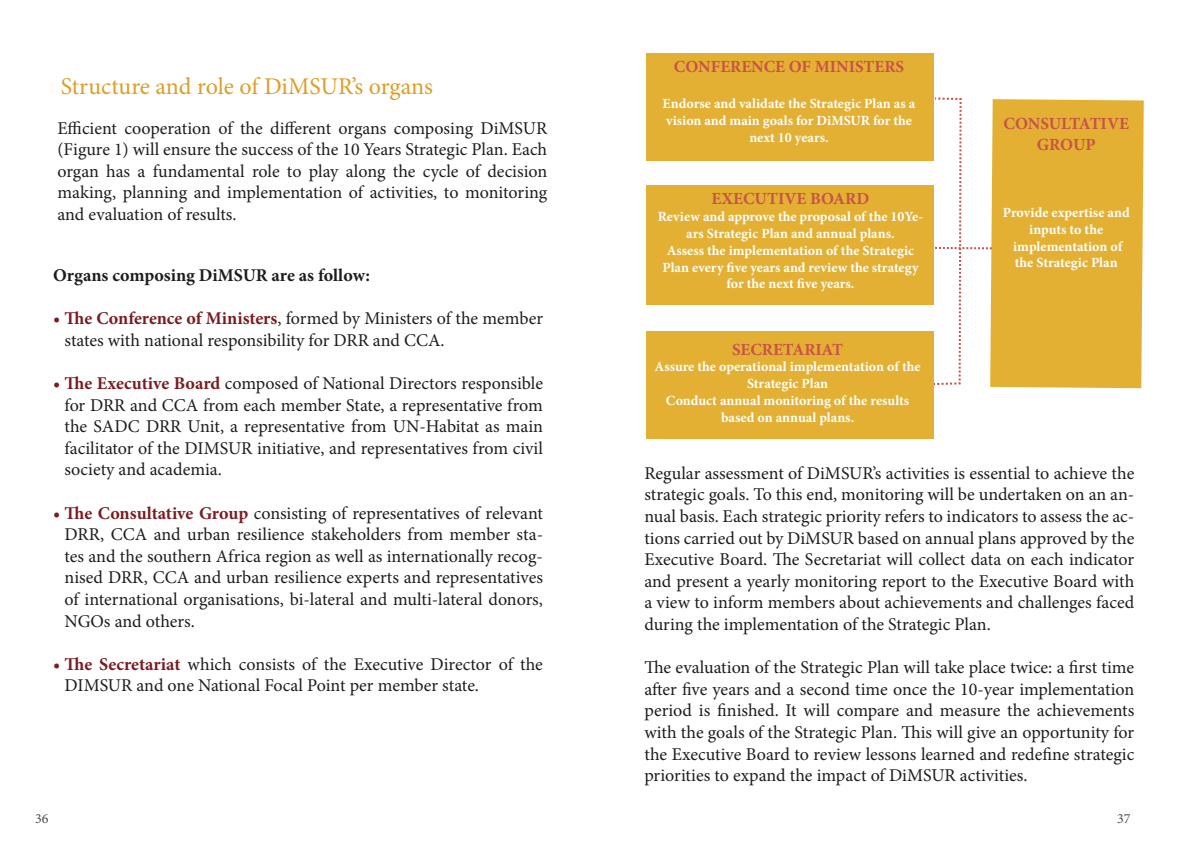
<style>
.page{position:relative;width:1191px;height:842px;background:#fff}
.page>*{position:absolute;margin:0;border:0;box-sizing:border-box;transform-origin:0 0}
.t1{font:24px "Minion Pro";letter-spacing:-.005em;color:#de9e26}
.t2{font:18px/21.6px "Minion Pro";color:#1d1d1b;text-align:justify}
.t3{font:700 18px "Minion Pro";color:#1d1d1b}
.t4{font:700 17px/20.4px "Minion Pro";color:#c9524a;text-align:center}
.t5{font:700 14px/16.8px "Minion Pro";color:#fff;text-align:center}
.t6{font:14px "Minion Pro";color:#4d4d4d}
.s1{font-weight:700;color:#7a1c21}
</style>
<div class="page">
<div style="left:646px;top:53px;width:288px;height:108px;background:#e3b033"></div>
<div style="left:646px;top:185px;width:288px;height:119px;background:#e3b033"></div>
<div style="left:646px;top:331px;width:288px;height:108px;background:#e3b033"></div>
<div style="left:990px;top:99px;width:153px;height:289px;background:#e3b033"></div>
<svg style="left:932px;top:97px;width:61px;height:289px"></svg>
<h1 class="t1" style="left:61px;top:70px;width:373px">Structure and role of DiMSUR’s organs</h1>
<p class="t2" style="left:57px;top:117px;width:491px">Efficient cooperation of the different organs composing DiMSUR (Figure 1) will ensure the success of the 10 Years Strategic Plan. Each organ has a fundamental role to play along the cycle of decision making, planning and implementation of activities, to monitoring and evaluation of results.</p>
<p class="t3" style="left:53px;top:263px;width:318px">Organs composing DiMSUR are as follow:</p>
<p class="t2" style="left:64px;top:308px;width:480px;text-indent:-11px"><span class="s1">• The Conference of Ministers</span>, formed by Ministers of the member states with national responsibility for DRR and CCA.</p>
<p class="t2" style="left:64px;top:373px;width:480px;text-indent:-11px"><span class="s1">• The Executive Board</span> composed of National Directors responsible for DRR and CCA from each member State, a representative from the SADC DRR Unit, a representative from UN-Habitat as main facilitator of the DIMSUR initiative, and representatives from civil society and academia.</p>
<p class="t2" style="left:64px;top:502px;width:480px;text-indent:-11px"><span class="s1">• The Consultative Group</span> consisting of representatives of relevant DRR, CCA and urban resilience stakeholders from member sta&shy;tes and the southern Africa region as well as internationally recog&shy;nised DRR, CCA and urban resilience experts and representatives of international organisations, bi-lateral and multi-lateral donors, NGOs and others.</p>
<p class="t2" style="left:64px;top:653px;width:480px;text-indent:-11px"><span class="s1">• The Secretariat</span> which consists of the Executive Director of the<br>DIMSUR and one National Focal Point per member state.</p>
<p class="t4" style="left:674px;top:56px;width:232px">CONFERENCE OF MINISTERS</p>
<p class="t5" style="left:662px;top:95px;width:254px">Endorse and validate the Strategic Plan as a vision and main goals for DiMSUR for the next 10 years.</p>
<p class="t4" style="left:711px;top:189px;width:159px">EXECUTIVE BOARD</p>
<p class="t5" style="left:658px;top:208px;width:267px">Review and approve the proposal of the 10Ye&shy;ars Strategic Plan and annual plans.<br>Assess the implementation of the Strategic Plan every five years and review the strategy for the next five years.</p>
<p class="t4" style="left:732px;top:339px;width:112px">SECRETARIAT</p>
<p class="t5" style="left:654px;top:358px;width:267px">Assure the operational implementation of the<br>Strategic Plan<br>Conduct annual monitoring of the results based on annual plans.</p>
<p class="t4" style="left:1003px;top:113px;width:127px">CONSULTATIVE<br>GROUP</p>
<p class="t5" style="left:1002px;top:204px;width:128px">Provide expertise and inputs to the implementation of the Strategic Plan</p>
<p class="t2" style="left:644px;top:462px;width:491px">Regular assessment of DiMSUR’s activities is essential to achieve the strategic goals. To this end, monitoring will be undertaken on an an&shy;nual basis. Each strategic priority refers to indicators to assess the ac&shy;tions carried out by DiMSUR based on annual plans approved by the Executive Board. The Secretariat will collect data on each indicator and present a yearly monitoring report to the Executive Board with a view to inform members about achievements and challenges faced during the implementation of the Strategic Plan.</p>
<p class="t2" style="left:644px;top:657px;width:491px">The evaluation of the Strategic Plan will take place twice: a first time after five years and a second time once the 10-year implementation period is finished. It will compare and measure the achievements with the goals of the Strategic Plan. This will give an opportunity for the Executive Board to review lessons learned and redefine strategic priorities to expand the impact of DiMSUR activities.</p>
<p class="t6" style="left:35px;top:809px;width:15px">36</p>
<p class="t6" style="left:1117px;top:809px;width:15px">37</p>
</div>
